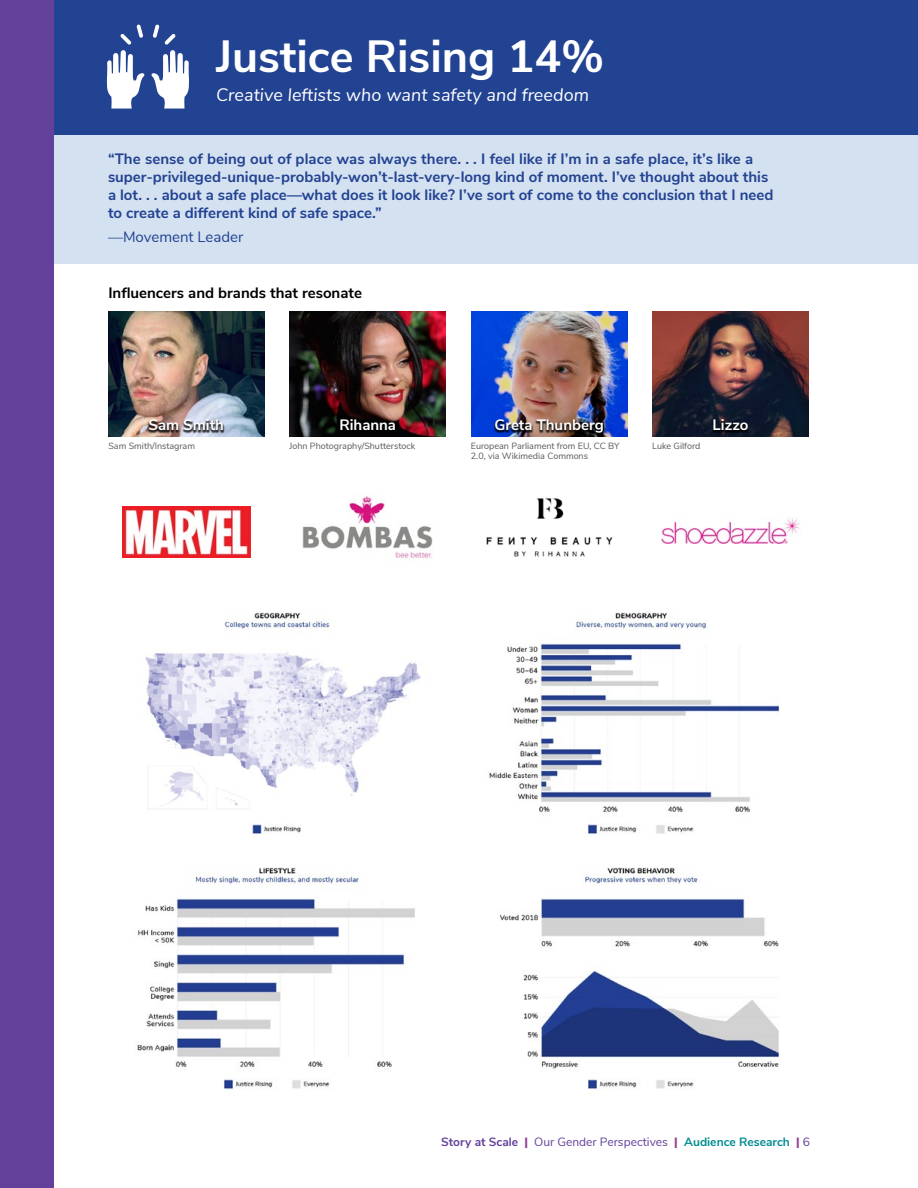
<style>
.page{position:relative;width:918px;height:1188px;background:#fff}
.page>*{position:absolute;margin:0;border:0;box-sizing:border-box;transform-origin:0 0}
.t1{font:700 45px "Nunito Sans";color:#fff}
.t2{font:italic 18px "Nunito Sans";letter-spacing:.005em;color:#fff}
.t3{font:700 15px/18px "Nunito Sans";color:#224292}
.t4{font:700 15px "Nunito Sans";color:#fff}
.t5{font:700 15px "Nunito Sans";color:#000}
.t6{font:15px "Nunito Sans";color:#224292}
.t7{font:12px "Nunito Sans";color:#634099}
.t8{font:9px/10.8px "Nunito Sans";color:#58595b}
.s1{font-weight:700}
.s2{font-weight:900;color:#944096}
.s3{font-weight:700;color:#038c8f}
</style>
<div class="page">
<div style="left:0;top:0;width:54px;height:1188px;background:#634099"></div>
<div style="left:54px;top:0;width:864px;height:135px;background:#224292"></div>
<div style="left:54px;top:135px;width:864px;height:129px;background:#d4e1f0"></div>
<svg style="left:107px;top:24px;width:38px;height:85px"></svg>
<svg style="left:151px;top:24px;width:38px;height:85px"></svg>
<img style="left:123px;top:507px;width:127px;height:51px">
<img style="left:302px;top:496px;width:131px;height:64px">
<img style="left:486px;top:498px;width:127px;height:59px">
<img style="left:661px;top:517px;width:139px;height:26px">
<img style="left:145px;top:612px;width:276px;height:222px">
<img style="left:137px;top:867px;width:278px;height:222px">
<img style="left:489px;top:612px;width:291px;height:222px">
<img style="left:500px;top:867px;width:279px;height:222px">
<img style="left:108px;top:312px;width:157px;height:124px">
<div style="left:147px;top:420px;width:78px;height:14px;background:#000;opacity:.75"></div>
<img style="left:290px;top:312px;width:156px;height:124px">
<div style="left:339px;top:420px;width:58px;height:14px;background:#000"></div>
<img style="left:471px;top:312px;width:156px;height:124px">
<div style="left:494px;top:420px;width:111px;height:17px;background:#000;opacity:.75"></div>
<img style="left:653px;top:312px;width:156px;height:124px">
<div style="left:712px;top:420px;width:37px;height:14px;background:#000;opacity:.75"></div>
<h1 class="t1" style="left:216px;top:24px;width:390px">Justice Rising 14%</h1>
<p class="t2" style="left:216px;top:81px;width:375px">Creative leftists who want safety and freedom</p>
<p class="t3" style="left:108px;top:149px;width:667px">“The sense of being out of place was always there. . . I feel like if I’m in a safe place, it’s like a super-privileged-unique-probably-won’t-last-very-long kind of moment. I’ve thought about this a lot. . . about a safe place—what does it look like? I’ve sort of come to the conclusion that I need to create a different kind of safe space.”</p>
<p class="t6" style="left:108px;top:226px;width:137px">—Movement Leader</p>
<p class="t5" style="left:108px;top:281px;width:255px">Influencers and brands that resonate</p>
<p class="t4" style="left:148px;top:414px;width:77px">Sam Smith</p>
<p class="t8" style="left:108px;top:440px;width:88px">Sam Smith/Instagram</p>
<p class="t4" style="left:339px;top:414px;width:58px">Rihanna</p>
<p class="t8" style="left:289px;top:440px;width:127px">John Photography/Shutterstock</p>
<p class="t4" style="left:495px;top:414px;width:111px">Greta Thunberg</p>
<p class="t8" style="left:471px;top:440px;width:150px">European Parliament from EU, CC BY<br>2.0, via Wikimedia Commons</p>
<p class="t8" style="left:652px;top:440px;width:50px">Luke Gilford</p>
<p class="t4" style="left:713px;top:414px;width:37px">Lizzo</p>
<p class="t7" style="left:441px;top:1133px;width:370px"><span class="s1">Story at Scale</span> <span class="s2">|</span> Our Gender Perspectives <span class="s2">|</span> <span class="s3">Audience Research</span> <span class="s2">|</span> 6</p>
</div>
